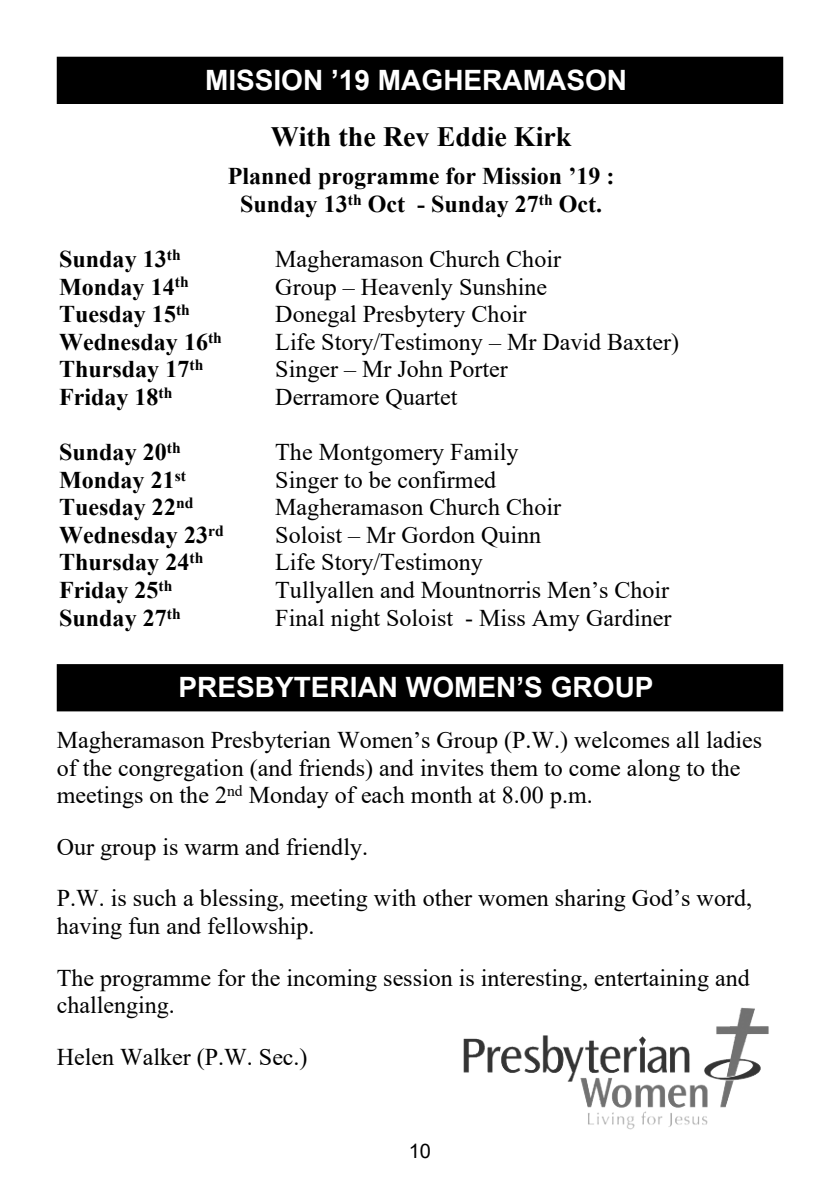
<style>
.page{position:relative;width:840px;height:1191px;background:#fff}
.page>*{position:absolute;margin:0;border:0;box-sizing:border-box;transform-origin:0 0}
.t1{font:700 28px "Arial";color:#fff}
.t2{font:700 28px "Times New Roman";color:#000}
.t3{font:24px/51.6px "Times New Roman";color:#000}
.t4{font:700 24px/27.6px "Times New Roman";color:#000;text-align:center}
.t5{font:20px "Arial";color:#000}
</style>
<div class="page">
<div style="left:57px;top:57px;width:725px;height:47px;background:#000"></div>
<div style="left:57px;top:664px;width:725px;height:47px;background:#000;border:2px solid #000"></div>
<img style="left:463px;top:1007px;width:306px;height:123px">
<p class="t1" style="left:205px;top:70px;width:423px">MISSION ’19 MAGHERAMASON</p>
<p class="t2" style="left:270px;top:127px;width:302px">With the Rev Eddie Kirk</p>
<p class="t4" style="left:228px;top:165px;width:388px">Planned programme for Mission ’19 :<br>Sunday 13<sup>th</sup> Oct - Sunday 27<sup>th</sup> Oct.</p>
<p class="t4" style="left:59px;top:248px;width:123px">Sunday 13<sup>th</sup></p>
<p class="t3" style="left:275px;top:235px;width:287px">Magheramason Church Choir</p>
<p class="t4" style="left:59px;top:275px;width:131px">Monday 14<sup>th</sup></p>
<p class="t3" style="left:275px;top:263px;width:273px">Group – Heavenly Sunshine</p>
<p class="t4" style="left:59px;top:303px;width:132px">Tuesday 15<sup>th</sup></p>
<p class="t3" style="left:275px;top:291px;width:252px">Donegal Presbytery Choir</p>
<p class="t4" style="left:59px;top:330px;width:164px">Wednesday 16<sup>th</sup></p>
<p class="t3" style="left:275px;top:318px;width:405px">Life Story/Testimony – Mr David Baxter)</p>
<p class="t4" style="left:59px;top:358px;width:146px">Thursday 17<sup>th</sup></p>
<p class="t3" style="left:275px;top:346px;width:234px">Singer – Mr John Porter</p>
<p class="t4" style="left:59px;top:385px;width:115px">Friday 18<sup>th</sup></p>
<p class="t3" style="left:275px;top:373px;width:183px">Derramore Quartet</p>
<p class="t4" style="left:59px;top:441px;width:123px">Sunday 20<sup>th</sup></p>
<p class="t3" style="left:275px;top:428px;width:244px">The Montgomery Family</p>
<p class="t4" style="left:59px;top:468px;width:128px">Monday 21<sup>st</sup></p>
<p class="t3" style="left:275px;top:456px;width:222px">Singer to be confirmed</p>
<p class="t4" style="left:59px;top:496px;width:136px">Tuesday 22<sup>nd</sup></p>
<p class="t3" style="left:275px;top:484px;width:287px">Magheramason Church Choir</p>
<p class="t4" style="left:59px;top:523px;width:166px">Wednesday 23<sup>rd</sup></p>
<p class="t3" style="left:275px;top:511px;width:267px">Soloist – Mr Gordon Quinn</p>
<p class="t4" style="left:59px;top:551px;width:146px">Thursday 24<sup>th</sup></p>
<p class="t3" style="left:275px;top:539px;width:209px">Life Story/Testimony</p>
<p class="t4" style="left:59px;top:579px;width:115px">Friday 25<sup>th</sup></p>
<p class="t3" style="left:275px;top:566px;width:395px">Tullyallen and Mountnorris Men’s Choir</p>
<p class="t4" style="left:59px;top:606px;width:123px">Sunday 27<sup>th</sup></p>
<p class="t3" style="left:275px;top:594px;width:397px">Final night Soloist - Miss Amy Gardiner</p>
<p class="t1" style="left:178px;top:677px;width:476px">PRESBYTERIAN WOMEN’S GROUP</p>
<p class="t3" style="left:57px;top:728px;width:706px;line-height:27.6px">Magheramason Presbyterian Women’s Group (P.W.) welcomes all ladies of the congregation (and friends) and invites them to come along to the meetings on the 2<sup>nd</sup> Monday of each month at 8.00 p.m.</p>
<p class="t3" style="left:57px;top:823px;width:696px">Our group is warm and friendly.<br>P.W. is such a blessing, meeting with other women sharing God’s word,</p>
<p class="t3" style="left:57px;top:902px;width:694px">having fun and fellowship.<br>The programme for the incoming session is interesting, entertaining and</p>
<p class="t3" style="left:57px;top:981px;width:252px">challenging.<br>Helen Walker (P.W. Sec.)</p>
<p class="t5" style="left:408px;top:1143px;width:24px">10</p>
</div>
